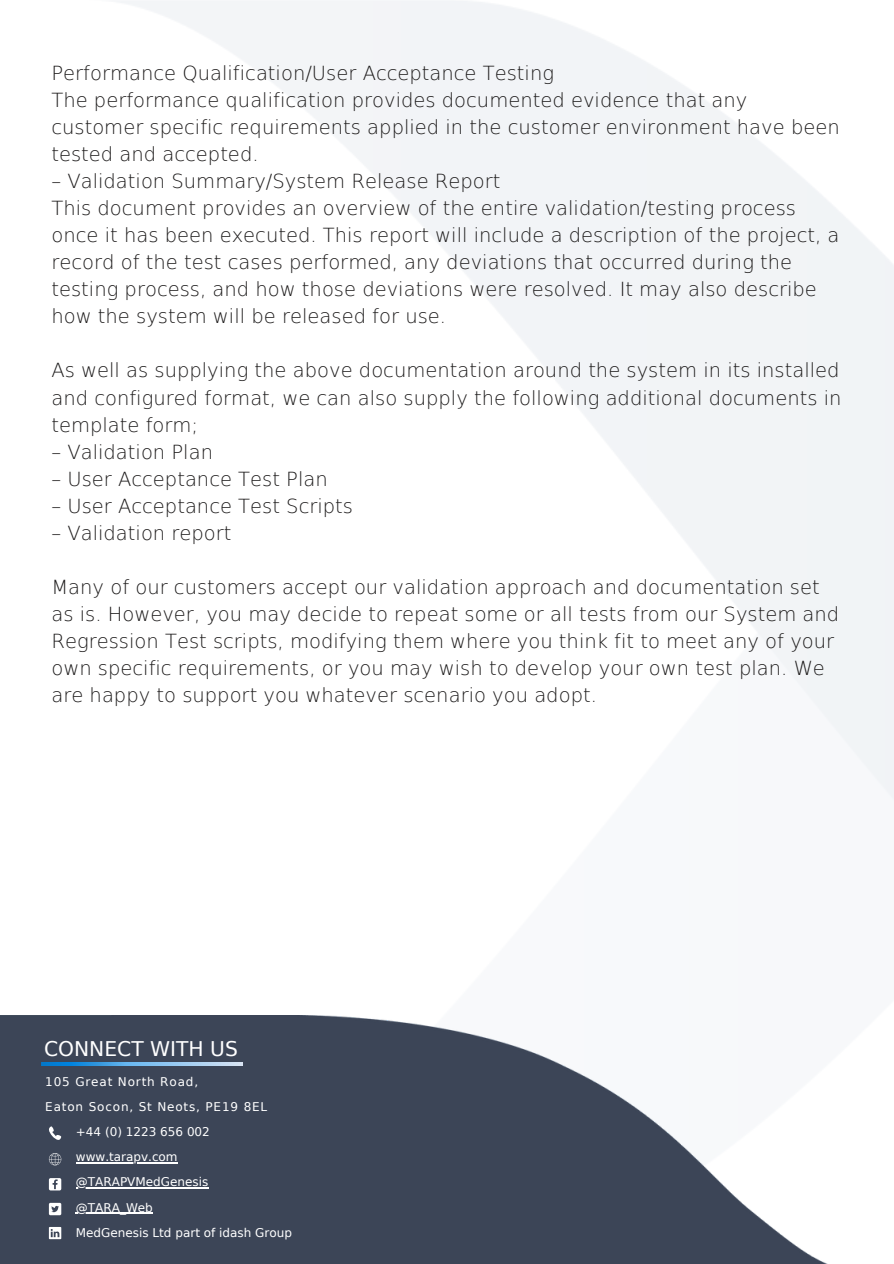
<style>
.page{position:relative;width:894px;height:1264px;background:#fff}
.page>*{position:absolute;margin:0;border:0;box-sizing:border-box;transform-origin:0 0}
.t1{font:20.25px "DejaVu Sans";color:#fff}
.t2{font:200 19.5px/27px "DejaVu Sans";color:#1b1919}
.t3{font:12px "DejaVu Sans";color:#fff}
.t4{font:12px "DejaVu Sans";letter-spacing:.07em;color:#fff}
</style>
<div class="page">
<img style="left:0;top:1015px;width:879px;height:248px">
<hr style="left:76px;top:1162px;width:102px;height:1px;background:#fff">
<hr style="left:76px;top:1187px;width:132px;height:1px;background:#fff">
<hr style="left:76px;top:1212px;width:77px;height:1px;background:#fff">
<svg style="left:49px;top:1226px;width:12px;height:13px"></svg>
<svg style="left:49px;top:1178px;width:12px;height:12px"></svg>
<svg style="left:49px;top:1202px;width:12px;height:13px"></svg>
<svg style="left:49px;top:1152px;width:12px;height:13px"></svg>
<svg style="left:49px;top:1126px;width:12px;height:13px"></svg>
<img style="left:42px;top:1062px;width:200px;height:3px">
<p class="t2" style="left:51px;top:60px;width:789px">Performance Qualification/User Acceptance Testing<br>The performance qualification provides documented evidence that any customer specific requirements applied in the customer environment have been tested and accepted.</p>
<p class="t2" style="left:51px;top:168px;width:789px">– Validation Summary/System Release Report<br>This document provides an overview of the entire validation/testing process once it has been executed. This report will include a description of the project, a record of the test cases performed, any deviations that occurred during the testing process, and how those deviations were resolved. It may also describe how the system will be released for use.</p>
<p class="t2" style="left:51px;top:357px;width:791px;text-align:justify">As well as supplying the above documentation around the system in its installed and configured format, we can also supply the following additional documents in template form;</p>
<p class="t2" style="left:51px;top:438px;width:163px">– Validation Plan</p>
<p class="t2" style="left:51px;top:465px;width:278px">– User Acceptance Test Plan</p>
<p class="t2" style="left:51px;top:492px;width:303px">– User Acceptance Test Scripts</p>
<p class="t2" style="left:51px;top:519px;width:182px">– Validation report</p>
<p class="t2" style="left:51px;top:573px;width:789px">Many of our customers accept our validation approach and documentation set as is. However, you may decide to repeat some or all tests from our System and Regression Test scripts, modifying them where you think fit to meet any of your own specific requirements, or you may wish to develop your own test plan. We are happy to support you whatever scenario you adopt.</p>
<p class="t1" style="left:44px;top:1037px;width:195px">CONNECT WITH US</p>
<p class="t4" style="left:45px;top:1075px;width:154px">105 Great North Road,</p>
<p class="t4" style="left:45px;top:1100px;width:223px">Eaton Socon, St Neots, PE19 8EL</p>
<p class="t3" style="left:76px;top:1125px;width:135px">+44 (0) 1223 656 002</p>
<p class="t3" style="left:76px;top:1150px;width:103px">www.tarapv.com</p>
<p class="t3" style="left:76px;top:1175px;width:134px">@TARAPVMedGenesis</p>
<p class="t3" style="left:76px;top:1200px;width:78px">@TARA_Web</p>
<p class="t3" style="left:76px;top:1225px;width:217px">MedGenesis Ltd part of idash Group</p>
</div>
